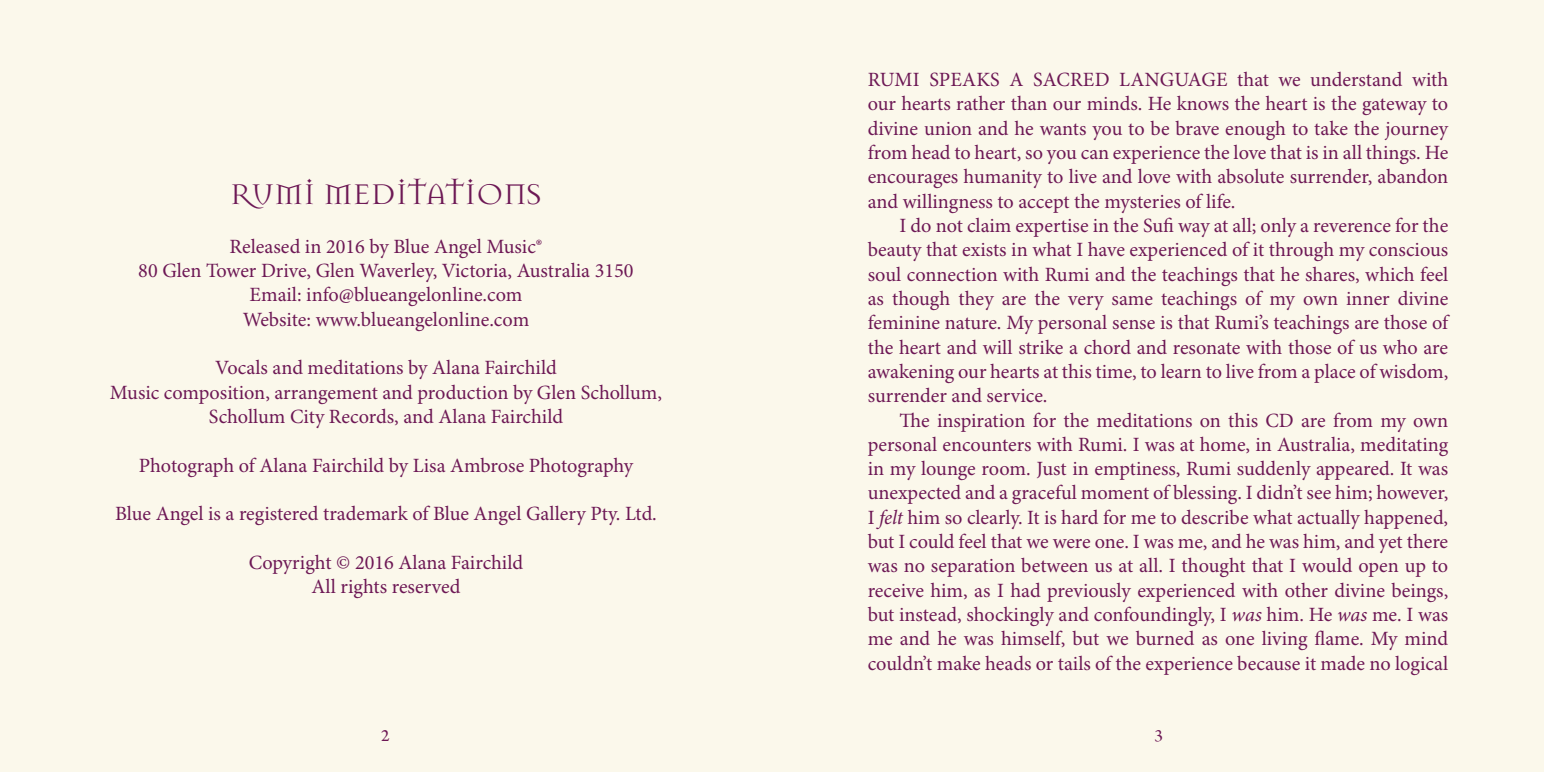
<style>
.page{position:relative;width:1544px;height:772px;background:#fff}
.page>*{position:absolute;margin:0;border:0;box-sizing:border-box;transform-origin:0 0}
.t1{font:31.5px "Mason Serif";letter-spacing:-.025em;color:#6d1855}
.t2{font:20.25px/24.3px "Minion Pro";color:#6d1855;text-align:justify}
.t3{font:18px "Arno Pro";color:#6d1855}
.s1{font-style:italic}
</style>
<div class="page">
<div style="left:0;top:0;width:1543px;height:772px;background:#fbf8eb"></div>
<p class="t1" style="left:230px;top:176px;width:314px">RUMI MEDITATIONS</p>
<p class="t2" style="left:229px;top:235px;width:314px">Released in 2016 by Blue Angel Music®</p>
<p class="t2" style="left:138px;top:259px;width:497px">80 Glen Tower Drive, Glen Waverley, Victoria, Australia 3150</p>
<p class="t2" style="left:250px;top:283px;width:274px">Email: info@blueangelonline.com</p>
<p class="t2" style="left:243px;top:308px;width:288px">Website: www.blueangelonline.com</p>
<p class="t2" style="left:215px;top:356px;width:343px">Vocals and meditations by Alana Fairchild</p>
<p class="t2" style="left:110px;top:381px;width:553px;text-align:center">Music composition, arrangement and production by Glen Schollum,<br>Schollum City Records, and Alana Fairchild</p>
<p class="t2" style="left:139px;top:454px;width:496px">Photograph of Alana Fairchild by Lisa Ambrose Photography</p>
<p class="t2" style="left:115px;top:502px;width:543px">Blue Angel is a registered trademark of Blue Angel Gallery Pty. Ltd.</p>
<p class="t2" style="left:249px;top:551px;width:276px">Copyright © 2016 Alana Fairchild</p>
<p class="t2" style="left:311px;top:575px;width:151px">All rights reserved</p>
<p class="t2" style="left:867px;top:68px;width:582px">RUMI SPEAKS A SACRED LANGUAGE that we understand with our hearts rather than our minds. He knows the heart is the gateway to divine union and he wants you to be brave enough to take the journey from head to heart, so you can experience the love that is in all things. He encourages humanity to live and love with absolute surrender, abandon and willingness to accept the mysteries of life.</p>
<p class="t2" style="left:867px;top:214px;width:582px;text-indent:32px">I do not claim expertise in the Sufi way at all; only a reverence for the beauty that exists in what I have experienced of it through my conscious soul connection with Rumi and the teachings that he shares, which feel as though they are the very same teachings of my own inner divine feminine nature. My personal sense is that Rumi’s teachings are those of the heart and will strike a chord and resonate with those of us who are awakening our hearts at this time, to learn to live from a place of wisdom, surrender and service.</p>
<p class="t2" style="left:867px;top:409px;width:582px;text-indent:32px">The inspiration for the meditations on this CD are from my own personal encounters with Rumi. I was at home, in Australia, meditating in my lounge room. Just in emptiness, Rumi suddenly appeared. It was unexpected and a graceful moment of blessing. I didn’t see him; however, I <span class="s1">felt</span> him so clearly. It is hard for me to describe what actually happened, but I could feel that we were one. I was me, and he was him, and yet there was no separation between us at all. I thought that I would open up to receive him, as I had previously experienced with other divine beings, but instead, shockingly and confoundingly, I <span class="s1">was</span> him. He <span class="s1">was</span> me. I was me and he was himself, but we burned as one living flame. My mind couldn’t make heads or tails of the experience because it made no logical</p>
<p class="t3" style="left:381px;top:725px;width:10px">2</p>
<p class="t3" style="left:1154px;top:725px;width:10px">3</p>
</div>
